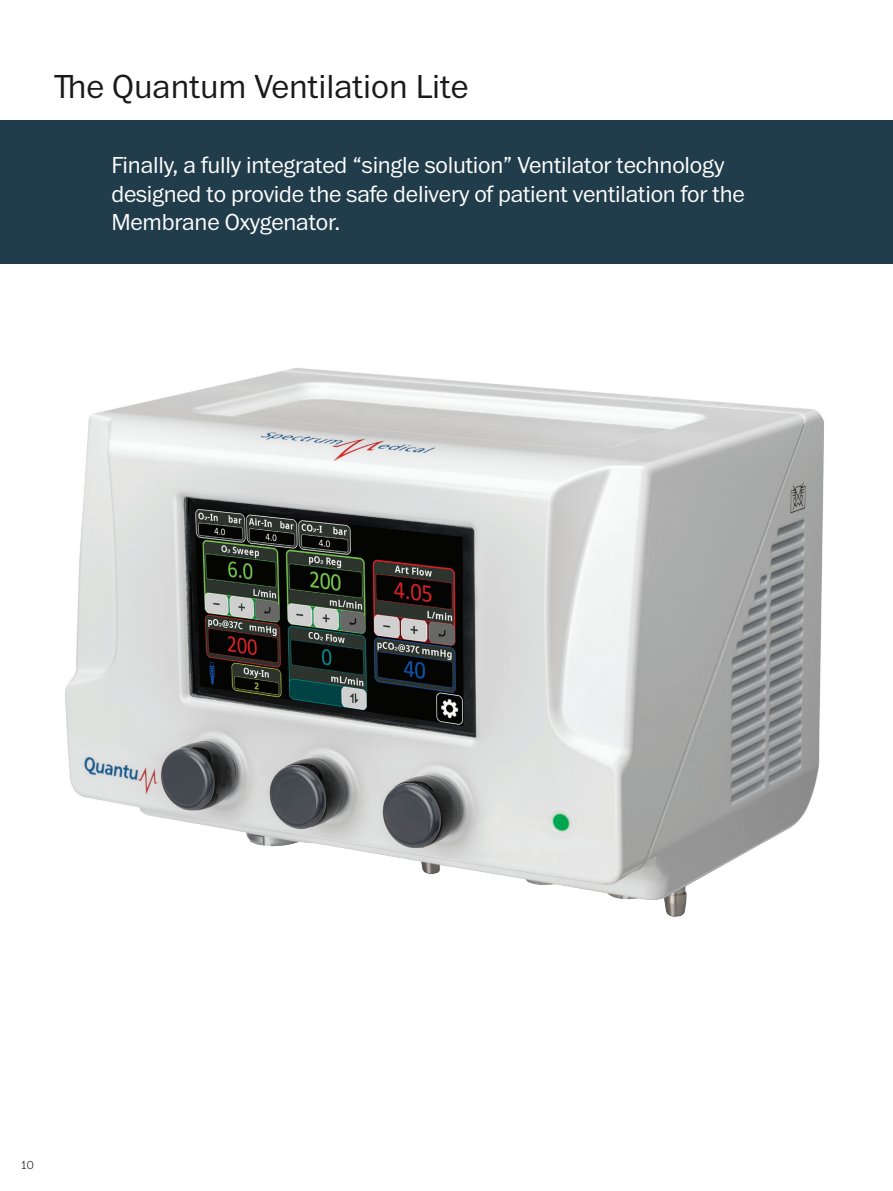
<style>
.page{position:relative;width:893px;height:1191px;background:#fff}
.page>*{position:absolute;margin:0;border:0;box-sizing:border-box;transform-origin:0 0}
.headlines{font:300 34.5px "Franklin ITC Std";color:#1a1a1a}
.headlines-2{font:300 24px/28.5px "Franklin ITC Std";letter-spacing:-.01em;color:#fff}
.t1{font:100 12px "Franklin ITC Std";color:#000}
</style>
<div class="page">
<div style="left:0;top:120px;width:893px;height:144px;background:#213c4b"></div>
<img style="left:65px;top:368px;width:759px;height:549px">
<p class="headlines" style="left:54px;top:69px;width:416px">The Quantum Ventilation Lite</p>
<p class="headlines-2" style="left:111px;top:152px;width:635px">Finally, a fully integrated “single solution” Ventilator technology designed to provide the safe delivery of patient ventilation for the<br>Membrane Oxygenator.</p>
<p class="t1" style="left:21px;top:1158px;width:14px">10</p>
</div>
